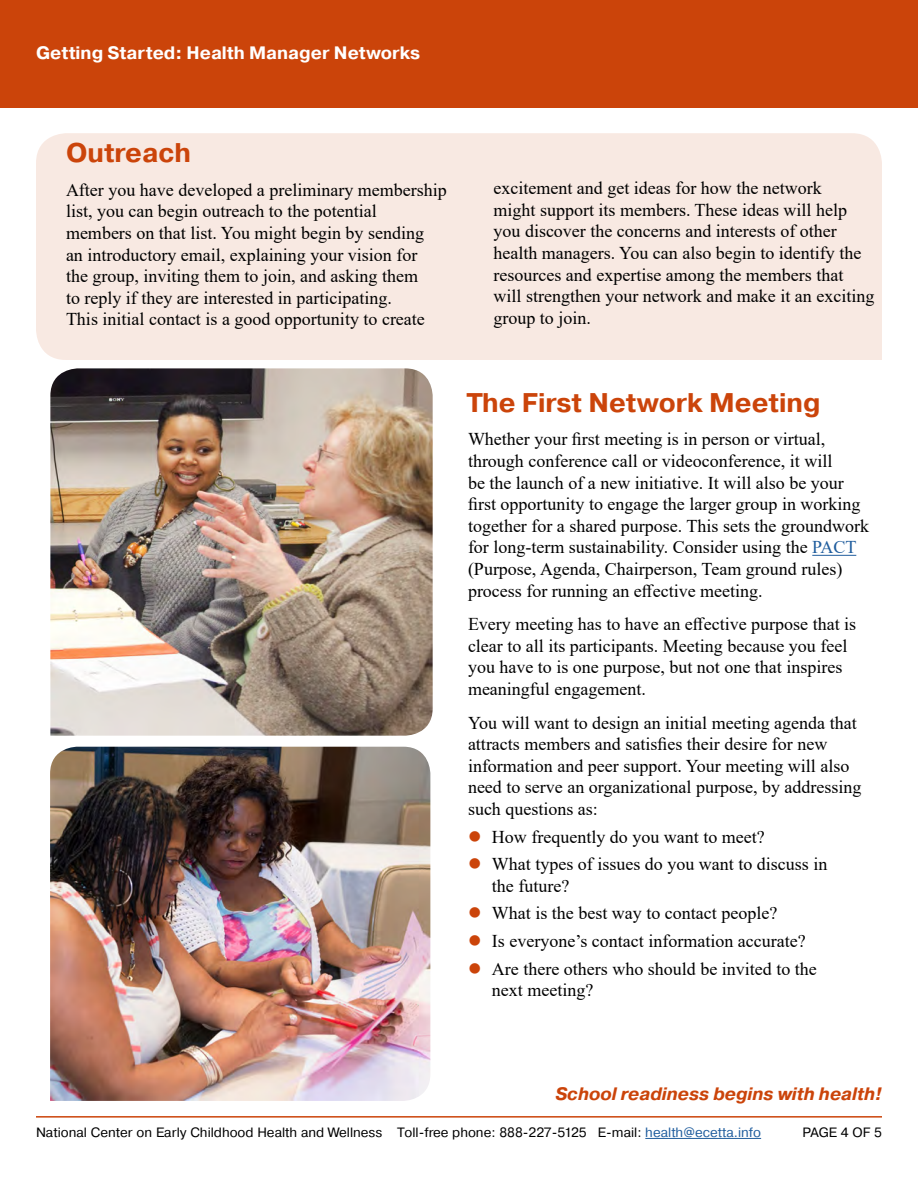
<style>
.page{position:relative;width:918px;height:1188px;background:#fff}
.page>*{position:absolute;margin:0;border:0;box-sizing:border-box;transform-origin:0 0}
.H1_-_Sub_Titles{font:700 27px "Pragmatica";color:#cb440a}
.H1_-_Sub_Titles_Next{font:700 27px "Pragmatica";color:#cb440a}
.P_-_Basic_Text_Extra{font:18px/21.6px "Times New Roman";color:#000}
.P_-_Basic_Text_inden{font:18px/21.6px "Times New Roman";color:#000}
.t1{font:700 18px "Pragmatica";color:#fff}
.t2{font:italic 700 18px "Pragmatica";color:#cb440a}
.t3{font:13.5px "Pragmatica";color:#000}
.s1{color:#215e9e}
</style>
<div class="page">
<div style="left:0;top:0;width:918px;height:108px;background:#cb440a"></div>
<hr style="left:36px;top:1116px;width:846px;height:2px;background:#cb440a">
<hr style="left:645px;top:1138px;width:116px;height:1px;background:#215e9e">
<div style="left:36px;top:133px;width:846px;height:227px;background:#f8e9e2"></div>
<hr style="left:812px;top:555px;width:44px;height:1px;background:#215e9e">
<img style="left:50px;top:368px;width:383px;height:368px">
<img style="left:50px;top:747px;width:380px;height:354px">
<p class="t1" style="left:36px;top:41px;width:386px">Getting Started: Health Manager Networks</p>
<h2 class="H1_-_Sub_Titles_Next" style="left:66px;top:135px;width:127px">Outreach</h2>
<p class="P_-_Basic_Text_inden" style="left:66px;top:178px;width:382px">After you have developed a preliminary membership list, you can begin outreach to the potential members on that list. You might begin by sending<br>an introductory email, explaining your vision for<br>the group, inviting them to join, and asking them<br>to reply if they are interested in participating.<br>This initial contact is a good opportunity to create</p>
<p class="P_-_Basic_Text_inden" style="left:494px;top:177px;width:382px">excitement and get ideas for how the network<br>might support its members. These ideas will help you discover the concerns and interests of other health managers. You can also begin to identify the resources and expertise among the members that will strengthen your network and make it an exciting group to join.</p>
<h2 class="H1_-_Sub_Titles" style="left:466px;top:385px;width:356px">The First Network Meeting</h2>
<p class="P_-_Basic_Text_Extra" style="left:468px;top:428px;width:403px">Whether your first meeting is in person or virtual, through conference call or videoconference, it will<br>be the launch of a new initiative. It will also be your first opportunity to engage the larger group in working together for a shared purpose. This sets the groundwork for long-term sustainability. Consider using the <span class="s1">PACT </span>(Purpose, Agenda, Chairperson, Team ground rules) process for running an effective meeting.</p>
<p class="P_-_Basic_Text_Extra" style="left:468px;top:613px;width:390px">Every meeting has to have an effective purpose that is clear to all its participants. Meeting because you feel you have to is one purpose, but not one that inspires meaningful engagement.</p>
<p class="P_-_Basic_Text_Extra" style="left:468px;top:711px;width:395px">You will want to design an initial meeting agenda that attracts members and satisfies their desire for new information and peer support. Your meeting will also need to serve an organizational purpose, by addressing such questions as:</p>
<p class="P_-_Basic_Text_Extra" style="left:492px;top:825px;width:274px">How frequently do you want to meet?</p>
<p class="P_-_Basic_Text_Extra" style="left:492px;top:853px;width:337px">What types of issues do you want to discuss in the future?</p>
<p class="P_-_Basic_Text_Extra" style="left:492px;top:902px;width:287px">What is the best way to contact people?</p>
<p class="P_-_Basic_Text_Extra" style="left:492px;top:930px;width:315px">Is everyone’s contact information accurate?</p>
<p class="P_-_Basic_Text_Extra" style="left:492px;top:957px;width:326px">Are there others who should be invited to the next meeting?</p>
<p class="t2" style="left:555px;top:1082px;width:328px">School readiness begins with health!</p>
<p class="t3" style="left:36px;top:1124px;width:727px">National Center on Early Childhood Health and Wellness Toll-free phone: 888-227-5125 E-mail: <span class="s1">health@ecetta.info</span></p>
<p class="t3" style="left:803px;top:1124px;width:81px">PAGE 4 OF 5</p>
</div>
